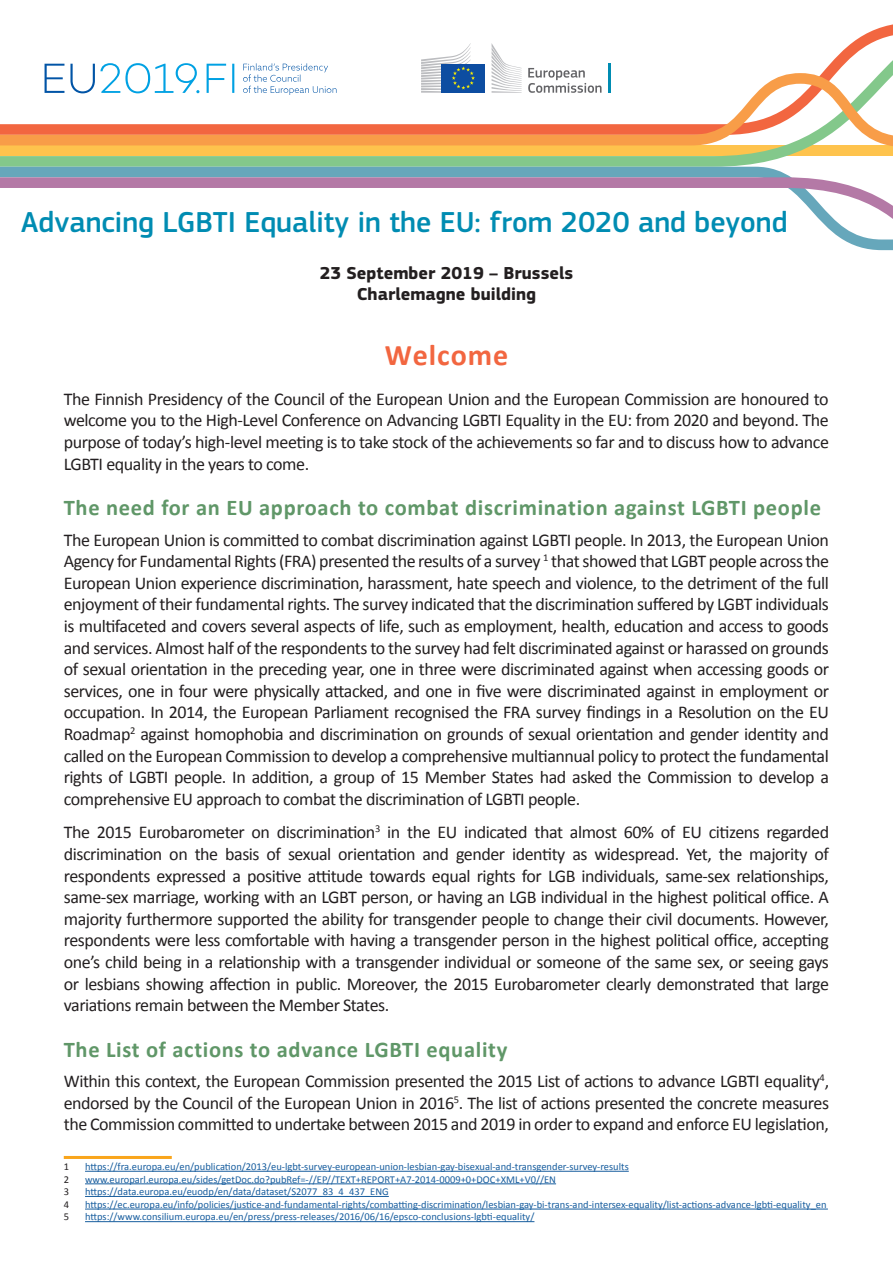
<style>
.page{position:relative;width:893px;height:1263px;background:#fff}
.page>*{position:absolute;margin:0;border:0;box-sizing:border-box;transform-origin:0 0}
.t1{font:500 30px "EC Square Sans Pro";color:#008cb2}
.t2{font:700 30px "Calibri";letter-spacing:.03em;color:#f26640}
.t3{font:700 22.5px "Calibri";letter-spacing:.03em;color:#609768}
.t4{font:18px/21.6px "Calibri";letter-spacing:-.025em;color:#231f20;text-align:justify}
.t5{font:700 18px/21.6px "EC Square Sans Pro";color:#231f20;text-align:center}
.t6{font:10.5px "Calibri";color:#175d9e}
.t7{font:10.5px "Calibri";color:#231f20}
</style>
<div class="page">
<svg style="left:0;top:24px;width:893px;height:143px"></svg>
<div style="left:0;top:167px;width:791px;height:10px;background:#66a7bb"></div>
<svg style="left:0;top:177px;width:893px;height:74px"></svg>
<svg style="left:0;top:73px;width:893px;height:74px"></svg>
<hr style="left:64px;top:1156px;width:108px;height:3px;background:#f9a51b">
<hr style="left:85px;top:1171px;width:544px;height:1px;background:#175d9e">
<hr style="left:85px;top:1183px;width:471px;height:1px;background:#175d9e">
<hr style="left:85px;top:1196px;width:304px;height:1px;background:#175d9e">
<hr style="left:85px;top:1209px;width:743px;height:1px;background:#175d9e">
<hr style="left:85px;top:1221px;width:449px;height:1px;background:#175d9e">
<h1 class="t1" style="left:21px;top:205px;width:768px">Advancing LGBTI Equality in the EU: from 2020 and beyond</h1>
<p class="t5" style="left:320px;top:262px;width:255px">23 September 2019 – Brussels<br>Charlemagne building</p>
<h1 class="t2" style="left:385px;top:336px;width:125px">Welcome</h1>
<p class="t4" style="left:64px;top:388px;width:767px">The Finnish Presidency of the Council of the European Union and the European Commission are honoured to welcome you to the High-Level Conference on Advancing LGBTI Equality in the EU: from 2020 and beyond. The purpose of today’s high-level meeting is to take stock of the achievements so far and to discuss how to advance LGBTI equality in the years to come.</p>
<p class="t3" style="left:64px;top:494px;width:759px">The need for an EU approach to combat discrimination against LGBTI people</p>
<p class="t4" style="left:64px;top:529px;width:767px">The European Union is committed to combat discrimination against LGBTI people. In 2013, the European Union Agency for Fundamental Rights (FRA) presented the results of a survey <sup>1</sup> that showed that LGBT people across the European Union experience discrimination, harassment, hate speech and violence, to the detriment of the full enjoyment of their fundamental rights. The survey indicated that the discrimination suffered by LGBT individuals is multifaceted and covers several aspects of life, such as employment, health, education and access to goods and services. Almost half of the respondents to the survey had felt discriminated against or harassed on grounds of sexual orientation in the preceding year, one in three were discriminated against when accessing goods or services, one in four were physically attacked, and one in five were discriminated against in employment or occupation. In 2014, the European Parliament recognised the FRA survey findings in a Resolution on the EU Roadmap<sup>2</sup> against homophobia and discrimination on grounds of sexual orientation and gender identity and called on the European Commission to develop a comprehensive multiannual policy to protect the fundamental rights of LGBTI people. In addition, a group of 15 Member States had asked the Commission to develop a comprehensive EU approach to combat the discrimination of LGBTI people.</p>
<p class="t4" style="left:64px;top:822px;width:767px">The 2015 Eurobarometer on discrimination<sup>3</sup> in the EU indicated that almost 60% of EU citizens regarded discrimination on the basis of sexual orientation and gender identity as widespread. Yet, the majority of respondents expressed a positive attitude towards equal rights for LGB individuals, same-sex relationships, same-sex marriage, working with an LGBT person, or having an LGB individual in the highest political office. A majority furthermore supported the ability for transgender people to change their civil documents. However, respondents were less comfortable with having a transgender person in the highest political office, accepting one’s child being in a relationship with a transgender individual or someone of the same sex, or seeing gays or lesbians showing affection in public. Moreover, the 2015 Eurobarometer clearly demonstrated that large variations remain between the Member States.</p>
<p class="t3" style="left:64px;top:1035px;width:445px">The List of actions to advance LGBTI equality</p>
<p class="t4" style="left:64px;top:1070px;width:767px">Within this context, the European Commission presented the 2015 List of actions to advance LGBTI equality<sup>4</sup>, endorsed by the Council of the European Union in 2016<sup>5</sup>. The list of actions presented the concrete measures the Commission committed to undertake between 2015 and 2019 in order to expand and enforce EU legislation,</p>
<p class="t7" style="left:64px;top:1160px;width:7px">1</p>
<p class="t6" style="left:85px;top:1160px;width:545px">https://fra.europa.eu/en/publication/2013/eu-lgbt-survey-european-union-lesbian-gay-bisexual-and-transgender-survey-results</p>
<p class="t7" style="left:64px;top:1172px;width:7px">2</p>
<p class="t6" style="left:85px;top:1172px;width:472px">www.europarl.europa.eu/sides/getDoc.do?pubRef=-//EP//TEXT+REPORT+A7-2014-0009+0+DOC+XML+V0//EN</p>
<p class="t7" style="left:64px;top:1185px;width:7px">3</p>
<p class="t6" style="left:85px;top:1185px;width:305px">https://data.europa.eu/euodp/en/data/dataset/S2077_83_4_437_ENG</p>
<p class="t7" style="left:64px;top:1198px;width:7px">4</p>
<p class="t6" style="left:85px;top:1198px;width:743px">https://ec.europa.eu/info/policies/justice-and-fundamental-rights/combatting-discrimination/lesbian-gay-bi-trans-and-intersex-equality/list-actions-advance-lgbti-equality_en</p>
<p class="t7" style="left:64px;top:1210px;width:7px">5</p>
<p class="t6" style="left:85px;top:1210px;width:451px">https://www.consilium.europa.eu/en/press/press-releases/2016/06/16/epsco-conclusions-lgbti-equality/</p>
</div>
